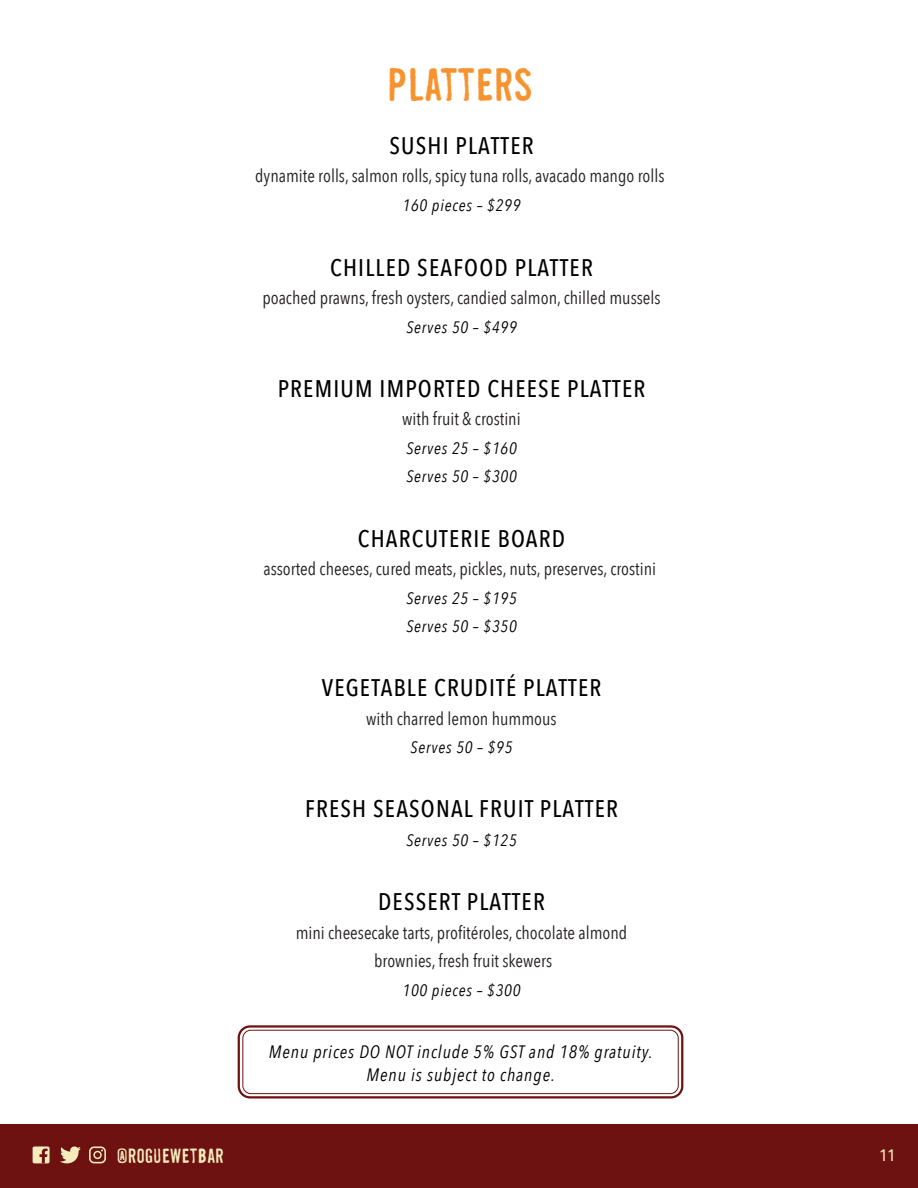
<style>
.page{position:relative;width:918px;height:1188px;background:#fff}
.page>*{position:absolute;margin:0;border:0;box-sizing:border-box;transform-origin:0 0}
.t1{font:45px "Shenzhen Industrial";color:#f7932f}
.t2{font:500 24px "Avenir Next Condensed";letter-spacing:.05em;color:#000}
.t3{font:19.8px "Shenzhen Industrial";color:#f5ebbd}
.t4{font:18px/28.5px "Avenir Next Condensed";color:#231f20;text-align:center}
.t5{font:italic 17.85px/22.8px "Avenir Next Condensed";letter-spacing:.05em;color:#000;text-align:center}
.t6{font:italic 16.5px/28.5px "Avenir Next Condensed";letter-spacing:.05em;color:#000}
.t7{font:500 16.5px "Avenir Next Condensed";color:#f5ebbd}
</style>
<div class="page">
<div style="left:0;top:1124px;width:918px;height:64px;background:#6e1111"></div>
<svg style="left:60px;top:1146px;width:21px;height:18px"></svg>
<svg style="left:89px;top:1146px;width:17px;height:17px"></svg>
<div style="left:33px;top:1146px;width:17px;height:17px;background:#f5ebbd;border-radius:2px"></div>
<svg style="left:39px;top:1149px;width:9px;height:14px"></svg>
<div style="left:238px;top:1025px;width:445px;height:74px;border:2px solid #6e1111;border-radius:11px"></div>
<div style="left:242px;top:1030px;width:437px;height:64px;border:1px solid #6e1111;border-radius:8px"></div>
<h1 class="t1" style="left:387px;top:55px;width:147px">PLATTERS</h1>
<h2 class="t2" style="left:389px;top:131px;width:146px">SUSHI PLATTER</h2>
<p class="t4" style="left:255px;top:161px;width:411px">dynamite rolls, salmon rolls, spicy tuna rolls, avacado mango rolls</p>
<p class="t6" style="left:403px;top:191px;width:119px">160 pieces – $299</p>
<h2 class="t2" style="left:330px;top:253px;width:264px">CHILLED SEAFOOD PLATTER</h2>
<p class="t4" style="left:262px;top:283px;width:400px">poached prawns, fresh oysters, candied salmon, chilled mussels</p>
<p class="t6" style="left:406px;top:313px;width:112px">Serves 50 – $499</p>
<h2 class="t2" style="left:278px;top:374px;width:369px">PREMIUM IMPORTED CHEESE PLATTER</h2>
<p class="t4" style="left:402px;top:404px;width:120px">with fruit &amp; crostini</p>
<p class="t6" style="left:406px;top:434px;width:112px">Serves 25 – $160<br>Serves 50 – $300</p>
<h2 class="t2" style="left:358px;top:524px;width:209px">CHARCUTERIE BOARD</h2>
<p class="t4" style="left:264px;top:554px;width:394px">assorted cheeses, cured meats, pickles, nuts, preserves, crostini</p>
<p class="t6" style="left:406px;top:583px;width:112px">Serves 25 – $195<br>Serves 50 – $350</p>
<h2 class="t2" style="left:322px;top:673px;width:281px">VEGETABLE CRUDITÉ PLATTER</h2>
<p class="t4" style="left:366px;top:703px;width:192px">with charred lemon hummous</p>
<p class="t6" style="left:411px;top:733px;width:103px">Serves 50 – $95</p>
<h2 class="t2" style="left:305px;top:794px;width:314px">FRESH SEASONAL FRUIT PLATTER</h2>
<p class="t6" style="left:406px;top:826px;width:112px">Serves 50 – $125</p>
<h2 class="t2" style="left:378px;top:887px;width:168px">DESSERT PLATTER</h2>
<p class="t4" style="left:296px;top:917px;width:333px">mini cheesecake tarts, profitéroles, chocolate almond brownies, fresh fruit skewers</p>
<p class="t6" style="left:403px;top:976px;width:119px">100 pieces – $300</p>
<p class="t5" style="left:269px;top:1040px;width:385px">Menu prices DO NOT include 5% GST and 18% gratuity.<br>Menu is subject to change.</p>
<p class="t3" style="left:117px;top:1143px;width:109px">@ROGUEWETBAR</p>
<p class="t7" style="left:879px;top:1145px;width:17px">11</p>
</div>
